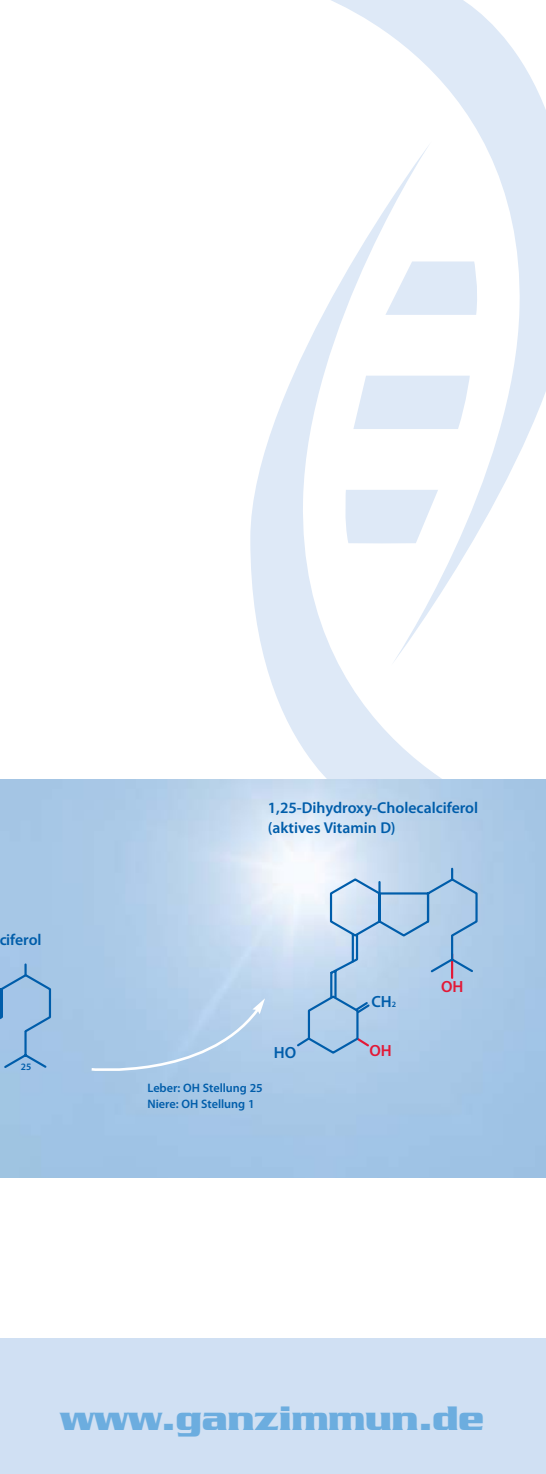
<style>
.page{position:relative;width:546px;height:1474px;background:#fff}
.page>*{position:absolute;margin:0;border:0;box-sizing:border-box;transform-origin:0 0}
.t1{font:700 36.75px "Serpentine";color:#6caddf}
.t2{font:600 16.28px "Myriad Pro";color:#005daa}
.t3{font:600 16.28px "Myriad Pro";color:#e31836}
.t4{font:600 15.75px/19.2px "Myriad Pro";color:#005daa}
.t5{font:600 12.25px/15.8px "Myriad Pro";color:#005daa}
.t6{font:600 9.8px "Myriad Pro";color:#005daa}
.s1{font-size:8.05px}
</style>
<div class="page">
<svg style="left:250px;top:353px;width:268px;height:427px"></svg>
<svg style="left:304px;top:1px;width:241px;height:664px"></svg>
<div style="left:0;top:1338px;width:545px;height:135px;background:#d0e0f3"></div>
<svg style="left:0;top:962px;width:52px;height:107px;background:#94bbe1"></svg>
<svg style="left:295px;top:866px;width:183px;height:189px;background:#b3cee9"></svg>
<svg style="left:89px;top:998px;width:176px;height:81px;background:#aecce9"></svg>
<p class="t4" style="left:-1px;top:932px;width:44px">ciferol</p>
<p class="t6" style="left:21px;top:1062px;width:12px">25</p>
<p class="t4" style="left:268px;top:800px;width:212px">1,25-Dihydroxy-Cholecalciferol (aktives Vitamin D)</p>
<p class="t2" style="left:371px;top:995px;width:26px">CH<span class="s1">2</span></p>
<p class="t5" style="left:147px;top:1081px;width:117px">Leber: OH Stellung 25<br>Niere: OH Stellung 1</p>
<p class="t2" style="left:274px;top:1046px;width:24px">HO</p>
<p class="t3" style="left:369px;top:1044px;width:24px">OH</p>
<p class="t3" style="left:441px;top:980px;width:24px">OH</p>
<h1 class="t1" style="left:60px;top:1405px;width:426px">www.ganzimmun.de</h1>
</div>
